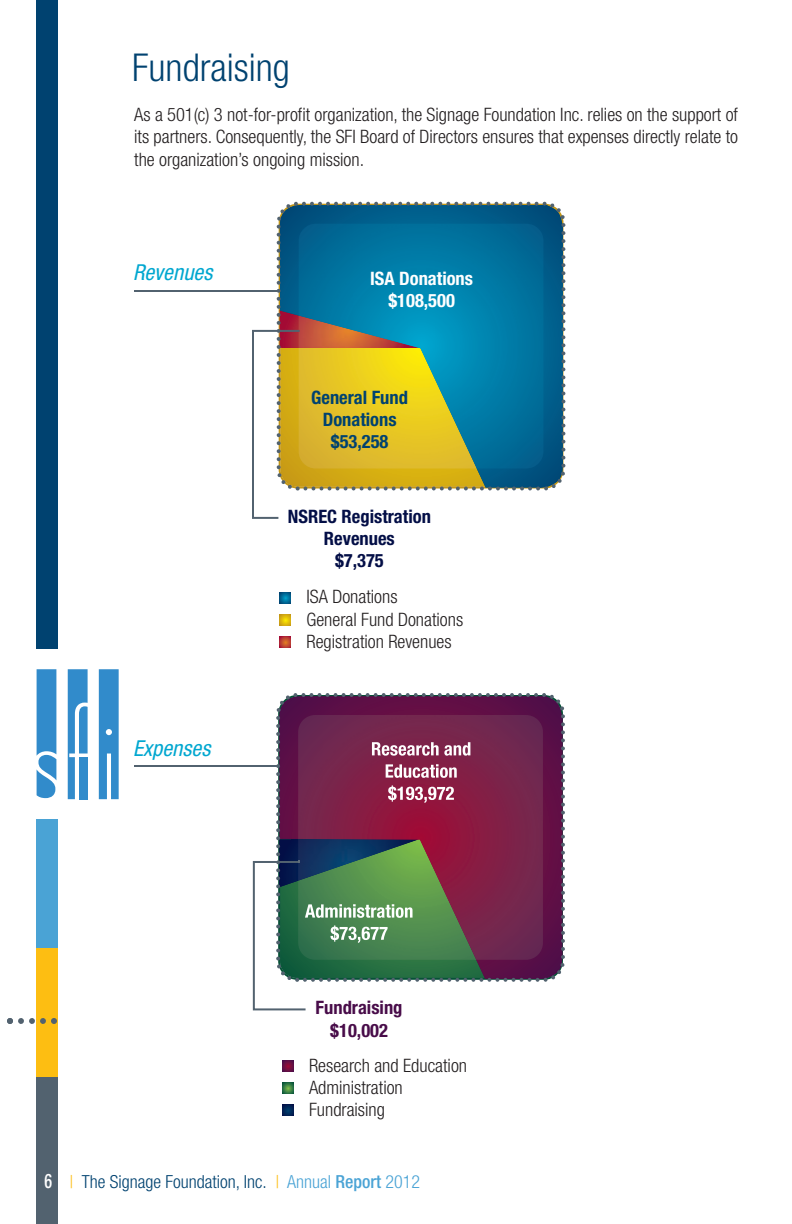
<style>
.page{position:relative;width:792px;height:1224px;background:#fff}
.page>*{position:absolute;margin:0;border:0;box-sizing:border-box;transform-origin:0 0}
.t1{font:300 condensed 38.4px "Helvetica Neue";color:#004270}
.t2{font:italic condensed 22px "Helvetica Neue";letter-spacing:.005em;color:#00a7d0}
.t3{font:300 condensed 18.4px/22.2px "Helvetica Neue";color:#231f20}
.t4{font:700 condensed 18.4px/22.2px "Helvetica Neue";color:#030e46;text-align:center}
.t5{font:700 condensed 18.4px/22.2px "Helvetica Neue";color:#004270;text-align:center}
.t6{font:700 condensed 18.4px/22.2px "Helvetica Neue";color:#fff;text-align:center}
.t7{font:700 condensed 18.4px/22.2px "Helvetica Neue";color:#480c49;text-align:center}
.t8{font:300 condensed 18px "Helvetica Neue";color:#004270}
.s1{font-weight:500;font-size:20px;color:#fff}
.s2{color:#fdbe12}
.s3{color:#4aa3d5}
.s4{font-weight:500;color:#4aa3d5}
</style>
<div class="page">
<svg style="left:276px;top:201px;width:290px;height:290px;background:#337186"></svg>
<img style="left:299px;top:224px;width:244px;height:245px">
<div style="left:36px;top:0;width:21px;height:1224px;background:#004270"></div>
<div style="left:36px;top:1077px;width:21px;height:147px;background:#52626f"></div>
<div style="left:36px;top:947px;width:21px;height:130px;background:#fdbe12"></div>
<div style="left:36px;top:818px;width:21px;height:130px;background:#4aa3d5"></div>
<svg style="left:7px;top:1018px;width:50px;height:6px"></svg>
<div style="left:10px;top:649px;width:118px;height:169px;background:#fff"></div>
<svg style="left:37px;top:669px;width:19px;height:129px;background:#4395cf"></svg>
<svg style="left:68px;top:669px;width:20px;height:130px"></svg>
<svg style="left:99px;top:669px;width:20px;height:130px;background:#4596d0"></svg>
<svg style="left:252px;top:310px;width:168px;height:209px"></svg>
<svg style="left:276px;top:693px;width:289px;height:289px;background:#622e56"></svg>
<img style="left:298px;top:715px;width:245px;height:245px">
<img style="left:372px;top:742px;width:98px;height:14px">
<img style="left:386px;top:764px;width:71px;height:14px">
<img style="left:388px;top:785px;width:66px;height:18px">
<svg style="left:252px;top:839px;width:167px;height:172px"></svg>
<svg style="left:280px;top:592px;width:11px;height:11px"></svg>
<svg style="left:280px;top:614px;width:11px;height:12px"></svg>
<svg style="left:280px;top:636px;width:11px;height:12px"></svg>
<svg style="left:282px;top:1060px;width:11px;height:12px"></svg>
<svg style="left:282px;top:1082px;width:11px;height:12px"></svg>
<svg style="left:282px;top:1105px;width:11px;height:11px"></svg>
<hr style="left:134px;top:765px;width:143px;height:2px;background:#52626f">
<hr style="left:134px;top:290px;width:143px;height:2px;background:#52626f">
<h1 class="t1" style="left:132px;top:54px;width:159px">Fundraising</h1>
<p class="t3" style="left:134px;top:105px;width:605px;text-align:justify">As a 501(c) 3 not-for-profit organization, the Signage Foundation Inc. relies on the support of its partners. Consequently, the SFI Board of Directors ensures that expenses directly relate to the organization’s ongoing mission.</p>
<p class="t2" style="left:133px;top:264px;width:81px">Revenues</p>
<p class="t2" style="left:133px;top:740px;width:79px">Expenses</p>
<p class="t6" style="left:370px;top:269px;width:104px">ISA Donations $108,500</p>
<p class="t5" style="left:311px;top:388px;width:98px">General Fund<br>Donations $53,258</p>
<p class="t4" style="left:288px;top:507px;width:145px">NSREC Registration<br>Revenues<br>$7,375</p>
<p class="t3" style="left:307px;top:587px;width:158px">ISA Donations<br>General Fund Donations<br>Registration Revenues</p>
<p class="t7" style="left:316px;top:998px;width:88px">Fundraising $10,002</p>
<p class="t3" style="left:309px;top:1056px;width:160px">Research and Education<br>Administration<br>Fundraising</p>
<p class="t8" style="left:44px;top:1175px;width:377px"><span class="s1">6</span> <span class="s2">|</span> The Signage Foundation, Inc. <span class="s2">|</span> <span class="s3">Annual</span> <span class="s4">Report</span> <span class="s3">2012</span></p>
</div>
